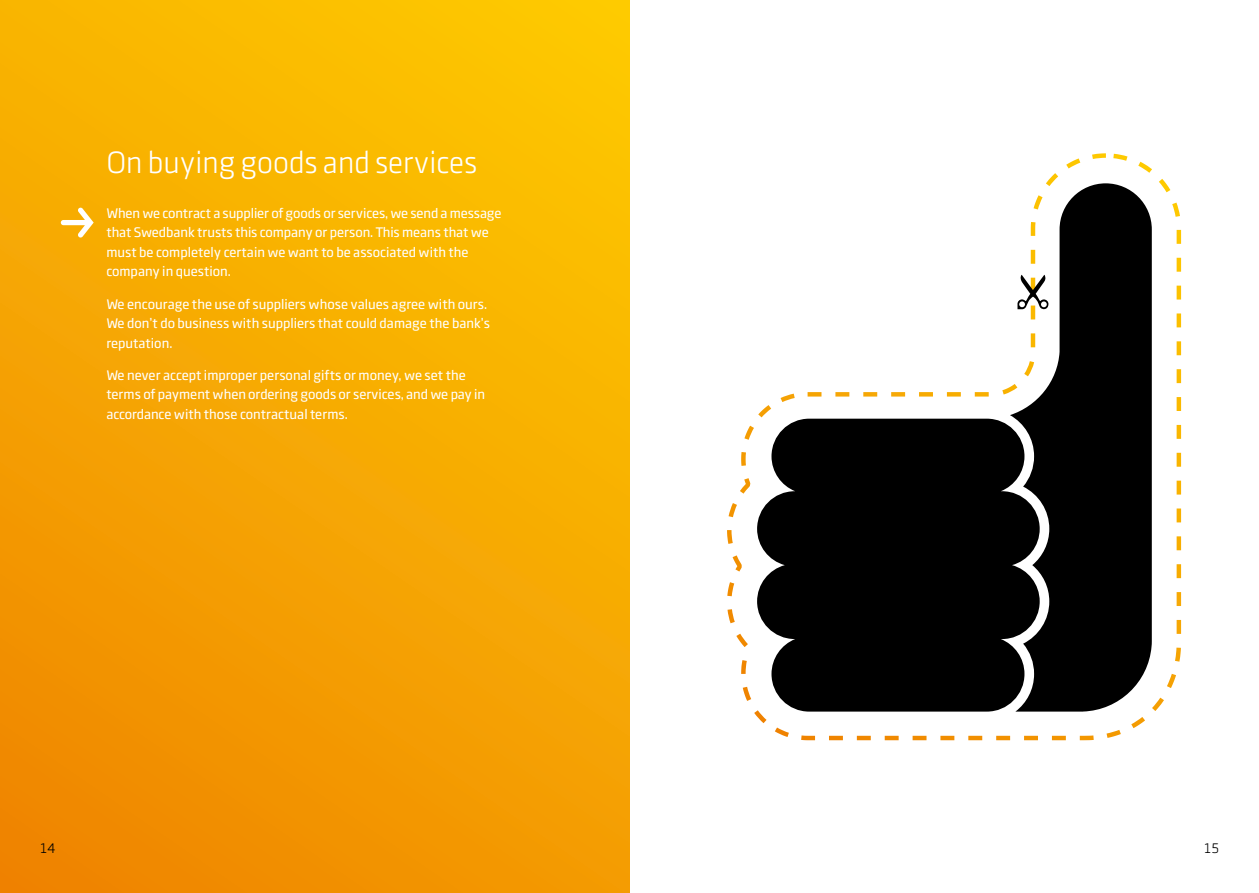
<style>
.page{position:relative;width:1259px;height:893px;background:#fff}
.page>*{position:absolute;margin:0;border:0;box-sizing:border-box;transform-origin:0 0}
.t1{font:30px "Swedbank Sans";color:#fff}
.t2{font:500 13.5px/19.5px "Swedbank Sans";color:#fff}
.t3{font:13.5px "Swedbank Sans";color:#000}
</style>
<div class="page">
<div style="left:0;top:0;width:629px;height:893px;background:linear-gradient(to bottom,#fcc101,#f18f02)"></div>
<svg style="left:1010px;top:183px;width:141px;height:529px;fill:#000"></svg>
<svg style="left:757px;top:419px;width:282px;height:293px;background:#151515"></svg>
<svg style="left:1071px;top:153px;width:56px;height:9px"></svg>
<svg style="left:1017px;top:275px;width:31px;height:34px"></svg>
<svg style="left:61px;top:207px;width:33px;height:31px"></svg>
<h1 class="t1" style="left:106px;top:144px;width:372px">On buying goods and services</h1>
<p class="t2" style="left:106px;top:203px;width:397px">When we contract a supplier of goods or services, we send a message that Swedbank trusts this company or person. This means that we must be completely certain we want to be associated with the company in question.</p>
<p class="t2" style="left:106px;top:294px;width:385px">We encourage the use of suppliers whose values agree with ours.<br>We don’t do business with suppliers that could damage the bank’s reputation.</p>
<p class="t2" style="left:106px;top:365px;width:380px">We never accept improper personal gifts or money, we set the terms of payment when ordering goods or services, and we pay in accordance with those contractual terms.</p>
<p class="t3" style="left:40px;top:840px;width:17px">14</p>
<p class="t3" style="left:1203px;top:840px;width:17px">15</p>
</div>
